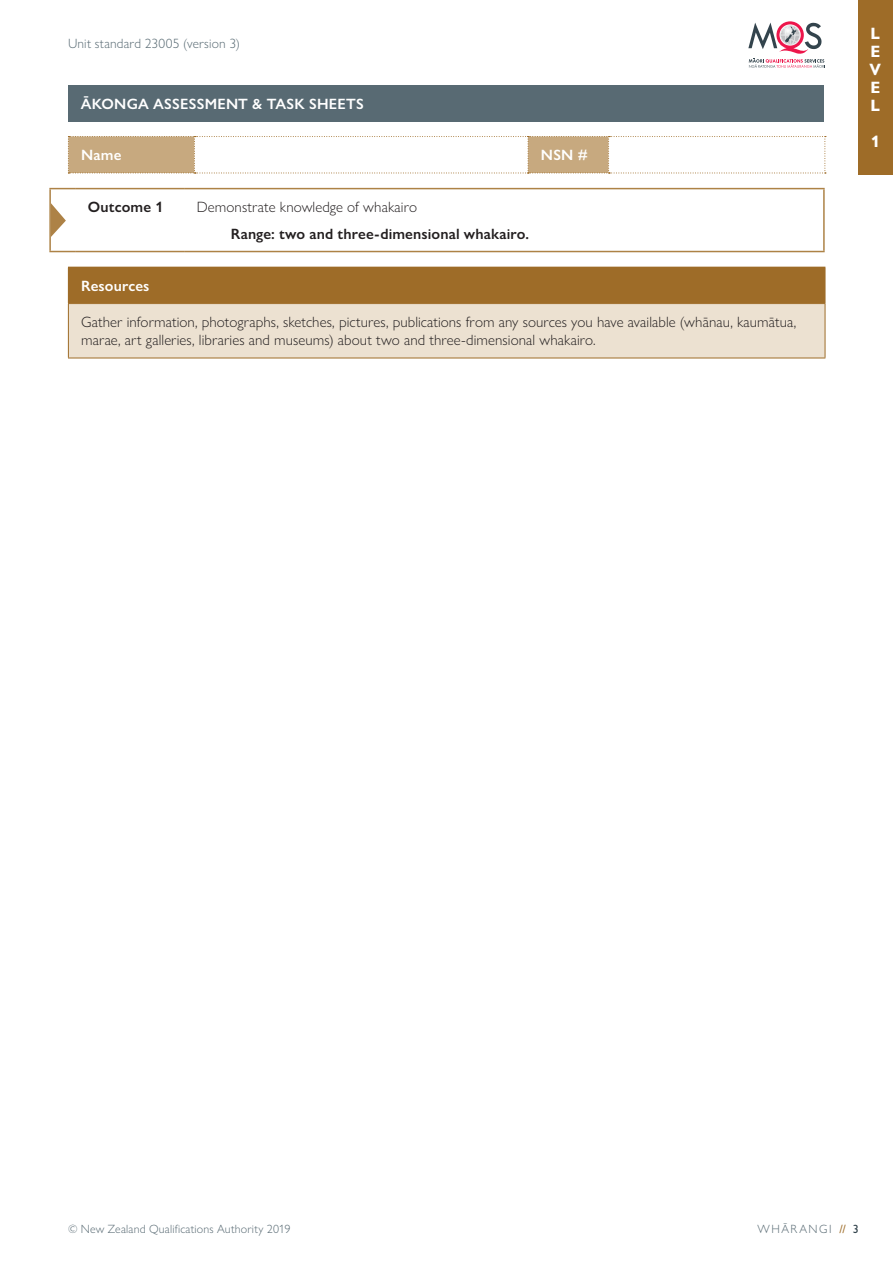
<style>
.page{position:relative;width:893px;height:1263px;background:#fff}
.page>*{position:absolute;margin:0;border:0;box-sizing:border-box;transform-origin:0 0}
.t1{font:700 16.5px/18px "Gill Sans Nova";color:#fff;text-align:justify}
.t2{font:300 15px/18px "Gill Sans Nova";letter-spacing:.005em;color:#231f20}
.t3{font:600 15px "Gill Sans Nova";letter-spacing:.01em;color:#231f20}
.t4{font:600 15px "Gill Sans Nova";letter-spacing:.015em;color:#fff}
.t5{font:300 13.5px "Gill Sans Nova";letter-spacing:.01em;color:#586a73}
.t6{font:300 12px "Gill Sans Nova";letter-spacing:.015em;color:#586a73}
.t7{font:300 12px "Gill Sans Nova";letter-spacing:.125em;color:#586a73}
.s1{font-weight:500;color:#9e6c28}
.s2{font-weight:500;color:#33444d}
</style>
<div class="page">
<div style="left:68px;top:85px;width:756px;height:37px;background:#586a73"></div>
<svg style="left:68px;top:136px;width:758px;height:38px"></svg>
<svg style="left:49px;top:188px;width:26px;height:1px"></svg>
<hr style="left:75px;top:188px;width:109px;height:1px;background:#ad8246">
<svg style="left:49px;top:251px;width:26px;height:1px"></svg>
<hr style="left:75px;top:251px;width:109px;height:1px;background:#ad8246">
<hr style="left:184px;top:188px;width:641px;height:1px;background:#ad8246">
<hr style="left:823px;top:189px;width:2px;height:62px;background:#ad8246">
<hr style="left:184px;top:251px;width:641px;height:1px;background:#ad8246">
<hr style="left:49px;top:189px;width:2px;height:62px;background:#ad8246">
<svg style="left:51px;top:203px;width:15px;height:34px"></svg>
<div style="left:68px;top:267px;width:757px;height:37px;background:#9e6c28"></div>
<div style="left:68px;top:304px;width:757px;height:54px;background:#ece1d1"></div>
<hr style="left:825px;top:268px;width:1px;height:35px;background:#9e6c28">
<hr style="left:68px;top:304px;width:1px;height:54px;background:#9e6c28">
<hr style="left:825px;top:304px;width:1px;height:54px;background:#9e6c28">
<hr style="left:68px;top:358px;width:757px;height:1px;background:#9e6c28">
<svg style="left:748px;top:21px;width:77px;height:47px"></svg>
<div style="left:858px;top:0;width:35px;height:175px;background:#9e6c28"></div>
<p class="t5" style="left:68px;top:38px;width:173px">Unit standard 23005 (version 3)</p>
<p class="t1" style="left:869px;top:25px;width:13px">L E V E L</p>
<p class="t1" style="left:871px;top:133px;width:11px">1</p>
<p class="t4" style="left:81px;top:99px;width:284px">ĀKONGA ASSESSMENT &amp; TASK SHEETS</p>
<p class="t4" style="left:81px;top:150px;width:42px">Name</p>
<p class="t4" style="left:541px;top:150px;width:48px">NSN #</p>
<p class="t3" style="left:88px;top:202px;width:77px">Outcome 1</p>
<p class="t2" style="left:197px;top:200px;width:222px">Demonstrate knowledge of whakairo</p>
<p class="t3" style="left:231px;top:229px;width:300px">Range: two and three-dimensional whakairo.</p>
<p class="t4" style="left:81px;top:281px;width:70px">Resources</p>
<p class="t2" style="left:81px;top:315px;width:717px">Gather information, photographs, sketches, pictures, publications from any sources you have available (whānau, kaumātua, marae, art galleries, libraries and museums) about two and three-dimensional whakairo.</p>
<p class="t6" style="left:68px;top:1225px;width:224px">© New Zealand Qualifications Authority 2019</p>
<p class="t7" style="left:757px;top:1225px;width:103px">WHĀRANGI <span class="s1">//</span> <span class="s2">3</span></p>
</div>
